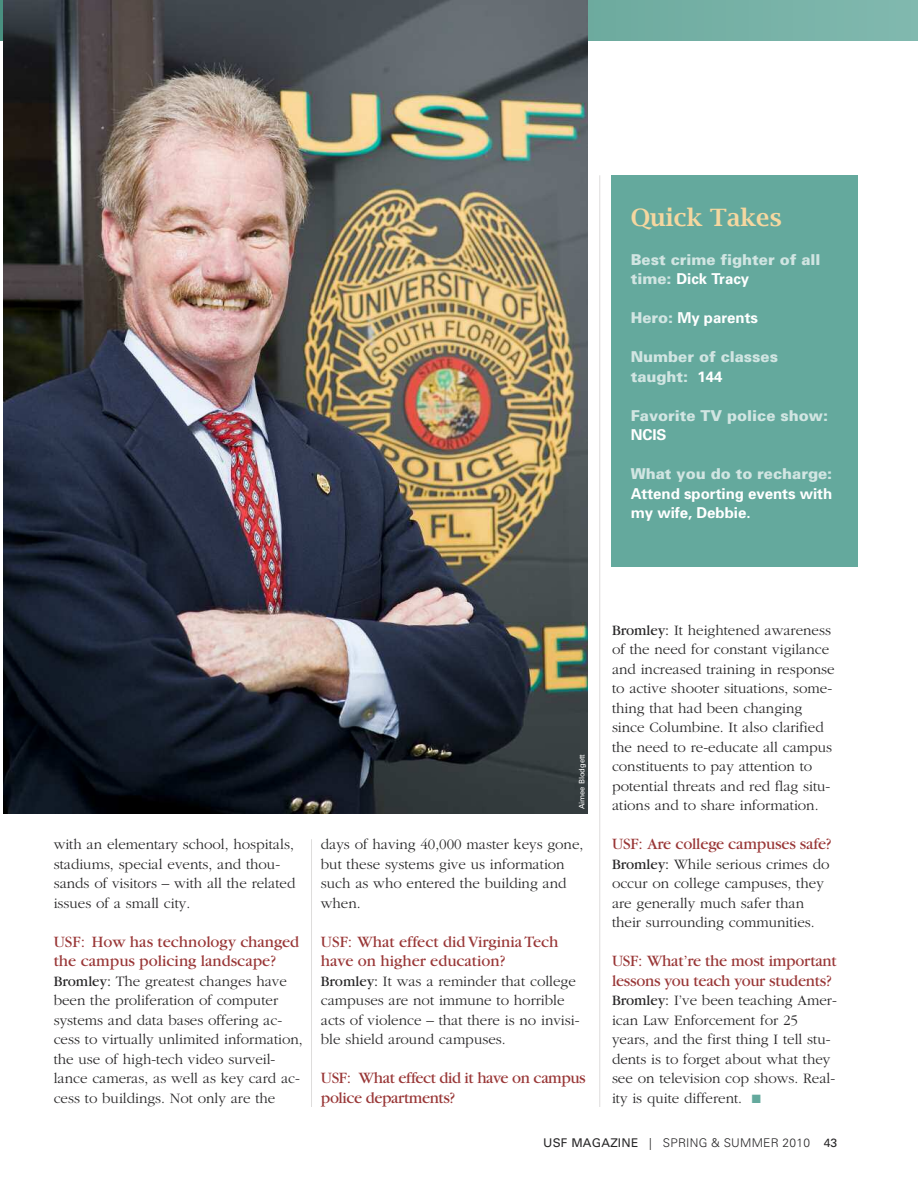
<style>
.page{position:relative;width:918px;height:1188px;background:#fff}
.page>*{position:absolute;margin:0;border:0;box-sizing:border-box;transform-origin:0 0}
.t1{font:600 24px "Lucida Bright";color:#f5d7a0}
.t2{font:16.5px/19.5px "Garamond";letter-spacing:-.01em;color:#993737}
.t3{font:300 15px/19.5px "Garamond";color:#272627}
.t4{font:900 15px/19.5px "Univers";color:#d1e5e2}
.t5{font:700 15px/19.5px "Univers";color:#fff}
.t6{font:300 12px "Univers";letter-spacing:.02em;color:#272627}
.t7{font:7.5px "Univers";color:#fff}
.s1{font-weight:700;color:#fff}
.s2{font-weight:900;color:#d1e5e2}
.s3{font-weight:400}
.s4{color:#64a99d}
</style>
<div class="page">
<div style="left:0;top:0;width:918px;height:40px;background:#77b2a7"></div>
<div style="left:612px;top:176px;width:246px;height:391px;background:#64a99d"></div>
<img style="left:3px;top:0;width:585px;height:813px">
<hr style="left:599px;top:175px;width:1px;height:932px;background:#dedddc">
<hr style="left:311px;top:839px;width:1px;height:268px;background:#dedddc">
<h1 class="t1" style="left:631px;top:202px;width:153px">Quick takes</h1>
<p class="t4" style="left:631px;top:251px;width:191px">Best crime fighter of all time: <span class="s1">Dick Tracy</span></p>
<p class="t5" style="left:631px;top:309px;width:129px"><span class="s2">Hero:</span> My parents</p>
<p class="t4" style="left:631px;top:348px;width:149px">Number of classes taught: <span class="s1">144</span></p>
<p class="t4" style="left:631px;top:407px;width:199px">Favorite TV police show:</p>
<p class="t5" style="left:631px;top:426px;width:37px">NCIS</p>
<p class="t4" style="left:631px;top:465px;width:203px">What you do to recharge:</p>
<p class="t5" style="left:631px;top:485px;width:203px">Attend sporting events with my wife, Debbie.</p>
<p class="t3" style="left:54px;top:834px;width:243px">with an elementary school, hospitals, stadiums, special events, and thou&shy;sands of visitors – with all the related issues of a small city.</p>
<p class="t2" style="left:54px;top:933px;width:247px">USF: How has technology changed the campus policing landscape?</p>
<p class="t3" style="left:54px;top:971px;width:251px"><span class="s3">Bromley:</span> The greatest changes have been the proliferation of computer systems and data bases offering ac&shy;cess to virtually unlimited information, the use of high-tech video surveil&shy;lance cameras, as well as key card ac&shy;cess to buildings. Not only are the</p>
<p class="t7" style="left:579px;top:809px;width:56px;rotate:-90deg">Aimee Blodgett</p>
<p class="t3" style="left:321px;top:834px;width:264px">days of having 40,000 master keys gone, but these systems give us information such as who entered the building and when.</p>
<p class="t2" style="left:321px;top:933px;width:239px">USF: What effect did Virginia Tech have on higher education?</p>
<p class="t3" style="left:321px;top:971px;width:260px"><span class="s3">Bromley:</span> It was a reminder that college campuses are not immune to horrible acts of violence – that there is no invisi&shy;ble shield around campuses.</p>
<p class="t2" style="left:321px;top:1070px;width:266px">USF: What effect did it have on campus police departments?</p>
<p class="t3" style="left:612px;top:620px;width:224px"><span class="s3">Bromley:</span> It heightened awareness of the need for constant vigilance and increased training in response to active shooter situations, some&shy;thing that had been changing since Columbine. It also clarified the need to re-educate all campus constituents to pay attention to potential threats and red flag situ&shy;ations and to share information.</p>
<p class="t2" style="left:612px;top:836px;width:221px">USF: Are college campuses safe?</p>
<p class="t3" style="left:612px;top:854px;width:219px"><span class="s3">Bromley:</span> While serious crimes do occur on college campuses, they are generally much safer than their surrounding communities.</p>
<p class="t2" style="left:612px;top:953px;width:226px">USF: What’re the most important lessons you teach your students?</p>
<p class="t3" style="left:612px;top:990px;width:226px"><span class="s3">Bromley:</span> I’ve been teaching Amer&shy;ican Law Enforcement for 25 years, and the first thing I tell stu&shy;dents is to forget about what they see on television cop shows. Real&shy;ity is quite different. <span class="s4">■</span></p>
<p class="t6" style="left:543px;top:1139px;width:295px"><span class="s3">USF MAGAZINE</span> | SPRING &amp; SUMMER 2010 <span class="s3">43</span></p>
</div>
